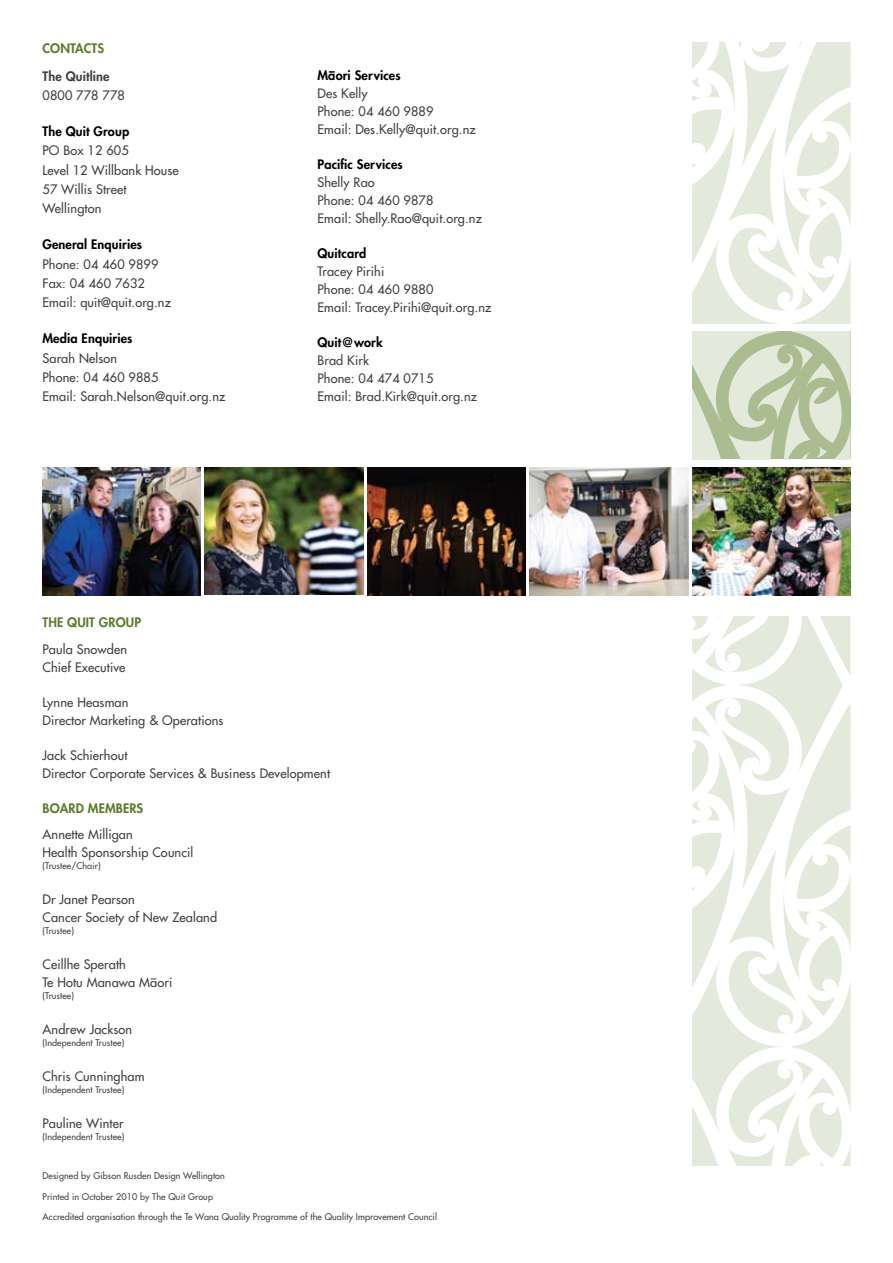
<style>
.page{position:relative;width:893px;height:1263px;background:#fff}
.page>*{position:absolute;margin:0;border:0;box-sizing:border-box;transform-origin:0 0}
.t1{font:500 12.75px/18px "Futura Std";letter-spacing:.01em;color:#414142}
.t2{font:800 12.75px "Futura Std";letter-spacing:.01em;color:#000}
.t3{font:800 12.75px "Futura Std";letter-spacing:.01em;color:#5a7c2c}
.t4{font:800 12.75px "Futura Std";letter-spacing:.01em;color:#414142}
.t5{font:500 9px "Futura Std";letter-spacing:.01em;color:#414142}
</style>
<div class="page">
<svg style="left:692px;top:43px;width:158px;height:280px"></svg>
<svg style="left:692px;top:617px;width:158px;height:430px;fill:#e8eee2"></svg>
<svg style="left:692px;top:1047px;width:158px;height:118px"></svg>
<svg style="left:692px;top:332px;width:158px;height:127px"></svg>
<img style="left:692px;top:468px;width:158px;height:127px">
<img style="left:367px;top:468px;width:159px;height:127px">
<img style="left:530px;top:468px;width:158px;height:127px">
<img style="left:205px;top:468px;width:158px;height:127px">
<img style="left:43px;top:468px;width:158px;height:127px">
<p class="t3" style="left:43px;top:40px;width:17px">Contacts</p>
<p class="t4" style="left:43px;top:68px;width:69px">The Quitline</p>
<p class="t1" style="left:43px;top:86px;width:84px">0800 778 778</p>
<p class="t2" style="left:43px;top:123px;width:88px">The Quit Group</p>
<p class="t1" style="left:43px;top:141px;width:138px;line-height:19.2px">PO Box 12 605<br>Level 12 Willbank House<br>57 Willis Street<br>Wellington</p>
<p class="t2" style="left:43px;top:237px;width:101px">General Enquiries</p>
<p class="t1" style="left:43px;top:254px;width:130px;line-height:19.2px">Phone: 04 460 9899<br>Fax: 04 460 7632<br>Email: quit@quit.org.nz</p>
<p class="t2" style="left:43px;top:331px;width:92px">Media Enquiries</p>
<p class="t1" style="left:43px;top:348px;width:185px;line-height:19.2px">Sarah Nelson<br>Phone: 04 460 9885<br>Email: Sarah.Nelson@quit.org.nz</p>
<p class="t2" style="left:317px;top:67px;width:85px">Ma–ori Services</p>
<p class="t1" style="left:317px;top:84px;width:160px">Des Kelly<br>Phone: 04 460 9889<br>Email: Des.Kelly@quit.org.nz</p>
<p class="t2" style="left:317px;top:156px;width:87px">Pacific Services</p>
<p class="t1" style="left:317px;top:173px;width:166px">Shelly Rao<br>Phone: 04 460 9878<br>Email: Shelly.Rao@quit.org.nz</p>
<p class="t2" style="left:317px;top:245px;width:50px">Quitcard</p>
<p class="t1" style="left:317px;top:262px;width:176px">Tracey Pirihi<br>Phone: 04 460 9880<br>Email: Tracey.Pirihi@quit.org.nz</p>
<p class="t2" style="left:317px;top:334px;width:67px">Quit@work</p>
<p class="t1" style="left:317px;top:351px;width:161px">Brad Kirk<br>Phone: 04 474 0715<br>Email: Brad.Kirk@quit.org.nz</p>
<p class="t3" style="left:43px;top:614px;width:75px">The Quit Group</p>
<p class="t1" style="left:43px;top:640px;width:86px">Paula Snowden<br>Chief Executive</p>
<p class="t1" style="left:43px;top:693px;width:182px">Lynne Heasman<br>Director Marketing &amp; Operations</p>
<p class="t1" style="left:43px;top:746px;width:289px">Jack Schierhout<br>Director Corporate Services &amp; Business Development</p>
<p class="t3" style="left:43px;top:800px;width:17px">Board</p>
<p class="t3" style="left:88px;top:800px;width:20px">Members</p>
<p class="t1" style="left:43px;top:826px;width:152px">Annette Milligan<br>Health Sponsorship Council</p>
<p class="t5" style="left:43px;top:860px;width:60px">(Trustee/Chair)</p>
<p class="t1" style="left:43px;top:890px;width:176px">Dr Janet Pearson<br>Cancer Society of New Zealand</p>
<p class="t5" style="left:43px;top:925px;width:33px">(Trustee)</p>
<p class="t1" style="left:43px;top:955px;width:131px">Ceillhe Sperath<br>Te Hotu Manawa Ma–ori</p>
<p class="t5" style="left:43px;top:990px;width:33px">(Trustee)</p>
<p class="t1" style="left:43px;top:1020px;width:91px">Andrew Jackson</p>
<p class="t5" style="left:43px;top:1037px;width:83px">(Independent Trustee)</p>
<p class="t1" style="left:43px;top:1067px;width:104px">Chris Cunningham</p>
<p class="t5" style="left:43px;top:1084px;width:83px">(Independent Trustee)</p>
<p class="t1" style="left:43px;top:1114px;width:82px">Pauline Winter</p>
<p class="t5" style="left:43px;top:1131px;width:83px">(Independent Trustee)</p>
<p class="t5" style="left:43px;top:1170px;width:184px">Designed by Gibson Rusden Design Wellington</p>
<p class="t5" style="left:43px;top:1191px;width:172px">Printed in October 2010 by The Quit Group</p>
<p class="t5" style="left:43px;top:1211px;width:396px">Accredited organisation through the Te Wana Quality Programme of the Quality Improvement Council</p>
</div>
